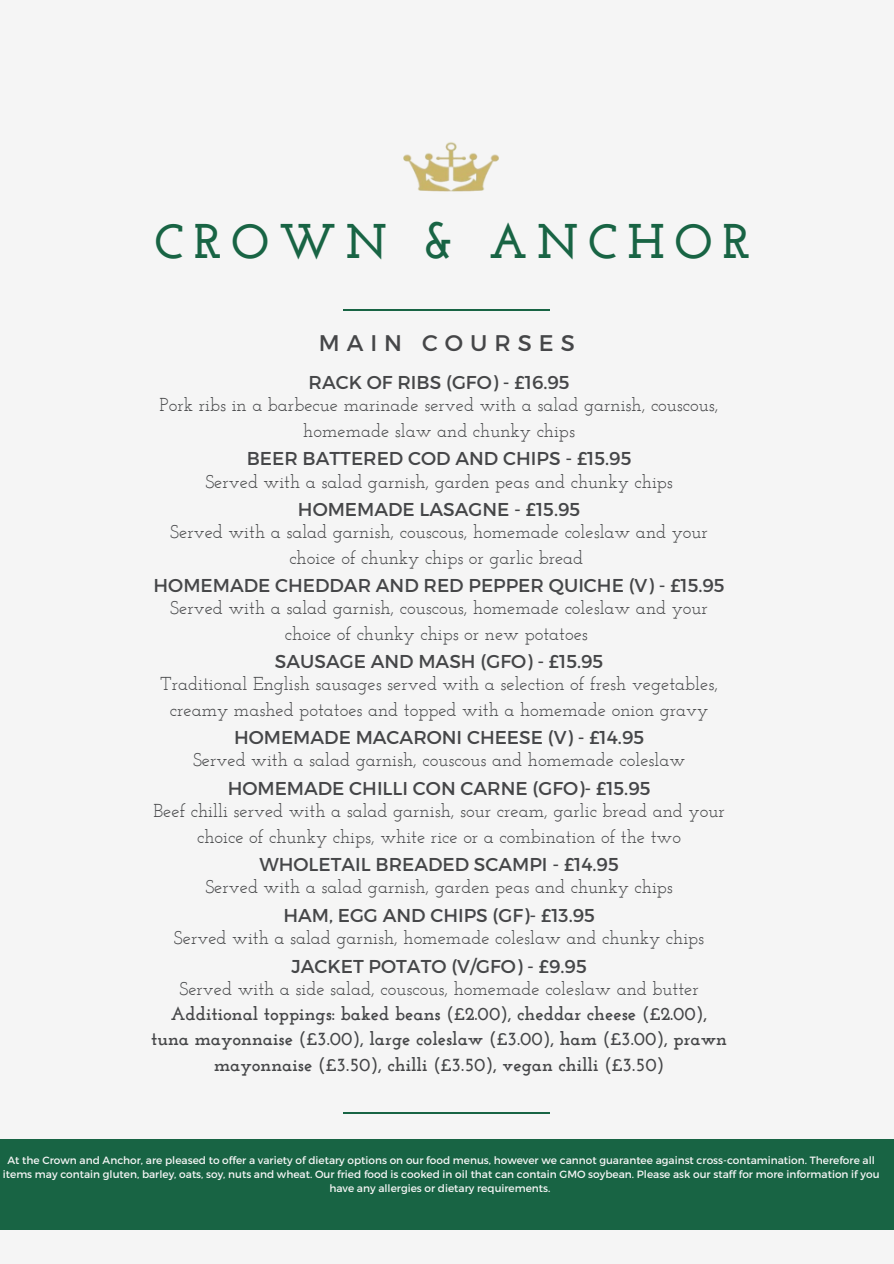
<style>
.page{position:relative;width:894px;height:1264px;background:#fff}
.page>*{position:absolute;margin:0;border:0;box-sizing:border-box;transform-origin:0 0}
.t1{font:700 48.45px "Josefin Slab";letter-spacing:.2em;color:#186444}
.t2{font:22.65px "Montserrat";letter-spacing:.31em;color:#454648}
.t3{font:18.6px/28.5px "Josefin Slab";color:#454648;text-align:center}
.t4{font:700 18.6px/25.3px "Josefin Slab";color:#454648;text-align:center}
.t5{font:18.6px/28.5px "Montserrat";color:#454648;text-align:center}
.t6{font:10.5px/14px "Montserrat";color:#f5f5f5;text-align:center}
.s1{font-family:"Montserrat"}
.s2{font-family:"Josefin Slab"}
.s3{font-weight:400}
</style>
<div class="page">
<div style="left:0;top:0;width:893px;height:1263px;background:#f5f5f5"></div>
<div style="left:0;top:1139px;width:893px;height:90px;background:#186444"></div>
<hr style="left:343px;top:310px;width:206px;height:1px;background:#186444">
<hr style="left:343px;top:1112px;width:206px;height:1px;background:#186444">
<img style="left:403px;top:142px;width:96px;height:50px">
<p class="t1" style="left:154px;top:222px;width:597px">CROWN &amp; ANCHOR</p>
<h1 class="t2" style="left:319px;top:328px;width:257px">MAIN COURSES</h1>
<p class="t3" style="left:159px;top:373px;width:560px;line-height:22.2px"><span class="s1">RACK OF RIBS (GFO) - £16.95<br></span>Pork ribs in a barbecue marinade served with a salad garnish, couscous,</p>
<p class="t5" style="left:247px;top:415px;width:386px"><span class="s2">homemade slaw and chunky chips<br></span>BEER BATTERED COD AND CHIPS - £15.95</p>
<p class="t3" style="left:205px;top:468px;width:469px">Served with a salad garnish, garden peas and chunky chips<br><span class="s1">HOMEMADE LASAGNE - £15.95</span></p>
<p class="t3" style="left:170px;top:521px;width:539px;line-height:25.3px">Served with a salad garnish, couscous, homemade coleslaw and your choice of chunky chips or garlic bread</p>
<p class="t3" style="left:153px;top:576px;width:572px;line-height:22.2px"><span class="s1">HOMEMADE CHEDDAR AND RED PEPPER QUICHE (V) - £15.95<br></span>Served with a salad garnish, couscous, homemade coleslaw and your</p>
<p class="t3" style="left:275px;top:620px;width:330px">choice of chunky chips or new potatoes<br><span class="s1">SAUSAGE AND MASH (GFO) - £15.95</span></p>
<p class="t3" style="left:160px;top:673px;width:559px;line-height:25.3px">Traditional English sausages served with a selection of fresh vegetables, creamy mashed potatoes and topped with a homemade onion gravy</p>
<p class="t3" style="left:193px;top:728px;width:493px;line-height:22.2px"><span class="s1">HOMEMADE MACARONI CHEESE (V) - £14.95<br></span>Served with a salad garnish, couscous and homemade coleslaw</p>
<p class="t3" style="left:153px;top:779px;width:572px;line-height:22.2px"><span class="s1">HOMEMADE CHILLI CON CARNE (GFO)- £15.95<br></span>Beef chilli served with a salad garnish, sour cream, garlic bread and your</p>
<p class="t3" style="left:197px;top:823px;width:485px">choice of chunky chips, white rice or a combination of the two<br><span class="s1">WHOLETAIL BREADED SCAMPI - £14.95</span></p>
<p class="t3" style="left:205px;top:874px;width:469px">Served with a salad garnish, garden peas and chunky chips<br><span class="s1">HAM, EGG AND CHIPS (GF)- £13.95</span></p>
<p class="t3" style="left:174px;top:925px;width:531px">Served with a salad garnish, homemade coleslaw and chunky chips<br><span class="s1">JACKET POTATO (V/GFO) - £9.95</span></p>
<p class="t4" style="left:151px;top:977px;width:577px"><span class="s3">Served with a side salad, couscous, homemade coleslaw and butter </span>Additional toppings: baked beans (£2.00), cheddar cheese (£2.00), tuna mayonnaise (£3.00), large coleslaw (£3.00), ham (£3.00), prawn mayonnaise (£3.50), chilli (£3.50), vegan chilli (£3.50)</p>
<h2 class="t6" style="left:3px;top:1152px;width:877px">At the Crown and Anchor, are pleased to offer a variety of dietary options on our food menus, however we cannot guarantee against cross-contamination. Therefore all items may contain gluten, barley, oats, soy, nuts and wheat. Our fried food is cooked in oil that can contain GMO soybean. Please ask our staff for more information if you have any allergies or dietary requirements.</h2>
</div>
